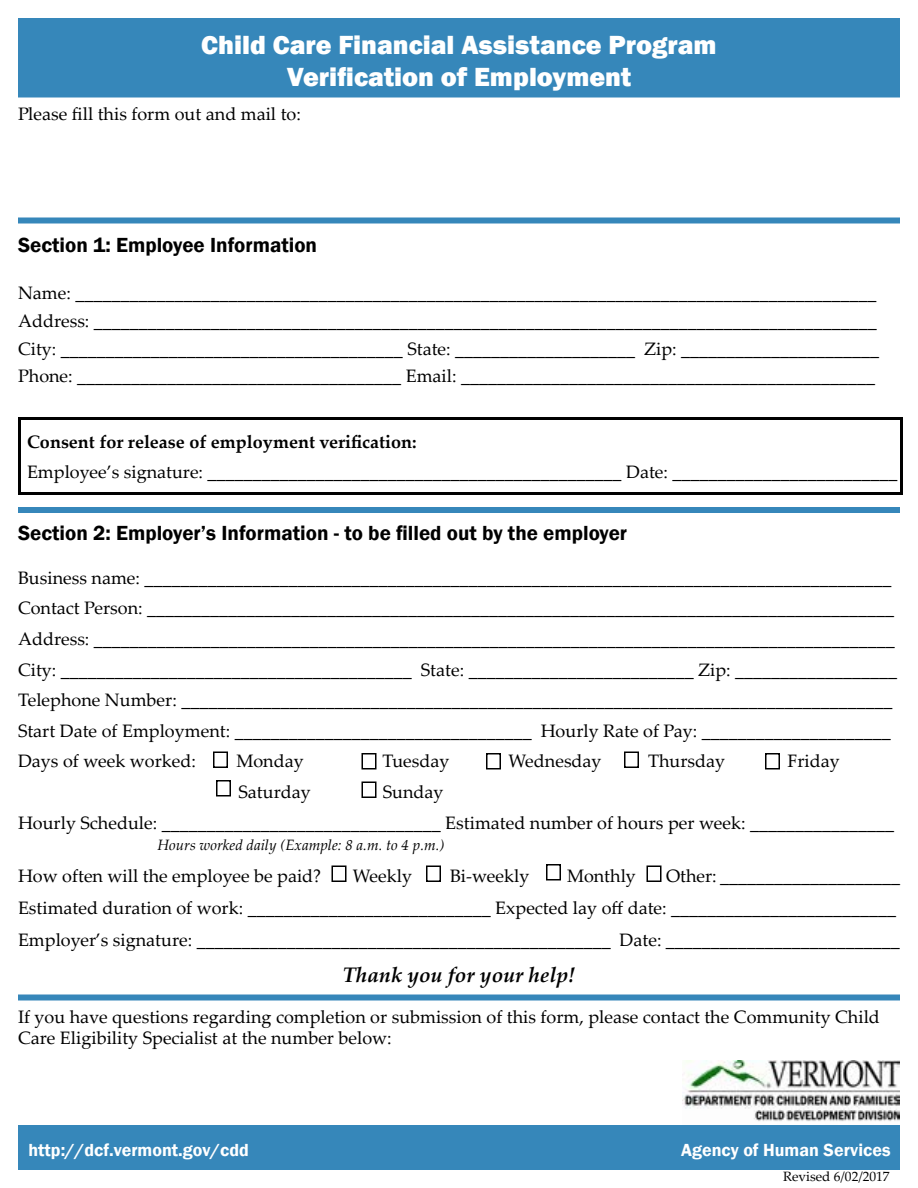
<style>
.page{position:relative;width:918px;height:1188px;background:#fff}
.page>*{position:absolute;margin:0;border:0;box-sizing:border-box;transform-origin:0 0}
.t1{font:800 27px/32.4px "Franklin Gothic";color:#fff;text-align:center}
.t2{font:600 21px "Franklin Gothic";color:#000}
.t3{font:italic 700 21px "Palatino Linotype";color:#000}
.t4{font:18px/30.6px "Palatino Linotype";color:#000}
.t5{font:600 18px "Franklin Gothic";color:#fff}
.t6{font:700 18px "Palatino Linotype";color:#000}
.t7{font:italic 15px "Palatino Linotype";color:#000}
.t8{font:13.5px "Palatino Linotype";color:#000}
</style>
<div class="page">
<div style="left:19px;top:19px;width:880px;height:78px;background:#3687ba"></div>
<div style="left:18px;top:18px;width:882px;height:80px;border:2px solid #3687ba"></div>
<div style="left:19px;top:1126px;width:880px;height:43px;background:#3687ba"></div>
<div style="left:18px;top:1125px;width:882px;height:45px;border:2px solid #3687ba"></div>
<div style="left:18px;top:218px;width:882px;height:6px;background:#3687ba"></div>
<img style="left:682px;top:1060px;width:218px;height:61px">
<div style="left:18px;top:994px;width:882px;height:6px;background:#3687ba"></div>
<div style="left:18px;top:417px;width:885px;height:78px;border:3px solid #000"></div>
<div style="left:18px;top:507px;width:882px;height:6px;background:#3687ba"></div>
<div style="left:213px;top:752px;width:15px;height:16px;border:2px solid #000"></div>
<div style="left:362px;top:753px;width:14px;height:17px;border:2px solid #000"></div>
<div style="left:486px;top:753px;width:15px;height:17px;border:2px solid #000"></div>
<div style="left:362px;top:782px;width:14px;height:16px;border:2px solid #000"></div>
<div style="left:624px;top:752px;width:15px;height:16px;border:2px solid #000"></div>
<div style="left:765px;top:753px;width:15px;height:17px;border:2px solid #000"></div>
<div style="left:216px;top:780px;width:15px;height:16px;border:2px solid #000"></div>
<div style="left:332px;top:866px;width:14px;height:16px;border:2px solid #000"></div>
<div style="left:426px;top:866px;width:15px;height:16px;border:2px solid #000"></div>
<div style="left:546px;top:864px;width:15px;height:16px;border:2px solid #000"></div>
<div style="left:646px;top:866px;width:16px;height:16px;border:2px solid #000"></div>
<h1 class="t1" style="left:201px;top:29px;width:517px">Child Care Financial Assistance Program<br>Verification of Employment</h1>
<p class="t4" style="left:18px;top:98px;width:284px">Please fill this form out and mail to:</p>
<p class="t2" style="left:18px;top:232px;width:301px">Section 1: Employee Information</p>
<p class="t4" style="left:18px;top:279px;width:863px;line-height:27.6px">Name: _________________________________________________________________________________________ Address: _______________________________________________________________________________________ City: ______________________________________ State: ____________________ Zip: ______________________ Phone: ____________________________________ Email: ______________________________________________</p>
<p class="t6" style="left:27px;top:429px;width:391px">Consent for release of employment verification:</p>
<p class="t4" style="left:27px;top:456px;width:872px">Employee’s signature: ______________________________________________ Date: _________________________</p>
<p class="t2" style="left:18px;top:520px;width:611px">Section 2: Employer’s Information - to be filled out by the employer</p>
<p class="t4" style="left:18px;top:562px;width:881px">Business name: ___________________________________________________________________________________ Contact Person: ___________________________________________________________________________________ Address: _________________________________________________________________________________________ City: _______________________________________ State: _________________________ Zip: __________________ Telephone Number: _______________________________________________________________________________ Start Date of Employment: _________________________________ Hourly Rate of Pay: _____________________ Days of week worked:</p>
<p class="t4" style="left:236px;top:745px;width:69px">Monday</p>
<p class="t4" style="left:382px;top:745px;width:68px">Tuesday</p>
<p class="t4" style="left:508px;top:745px;width:95px">Wednesday</p>
<p class="t4" style="left:648px;top:745px;width:79px">Thursday</p>
<p class="t4" style="left:788px;top:745px;width:54px">Friday</p>
<p class="t4" style="left:238px;top:776px;width:74px">Saturday</p>
<p class="t4" style="left:18px;top:776px;width:878px;text-indent:365px">Sunday<br>Hourly Schedule: _______________________________ Estimated number of hours per week: ________________</p>
<p class="t7" style="left:158px;top:834px;width:289px">Hours worked daily (Example: 8 a.m. to 4 p.m.)</p>
<p class="t4" style="left:18px;top:860px;width:305px">How often will the employee be paid?</p>
<p class="t4" style="left:353px;top:860px;width:61px">Weekly</p>
<p class="t4" style="left:450px;top:860px;width:81px">Bi-weekly</p>
<p class="t4" style="left:567px;top:860px;width:70px">Monthly</p>
<p class="t4" style="left:18px;top:859px;width:883px;line-height:32.1px;text-indent:648px">Other: ____________________<br>Estimated duration of work: ___________________________ Expected lay off date: _________________________<br>Employer’s signature: ______________________________________________ Date: __________________________</p>
<p class="t3" style="left:343px;top:960px;width:234px">Thank you for your help!</p>
<p class="t4" style="left:18px;top:1005px;width:863px;line-height:21.6px">If you have questions regarding completion or submission of this form, please contact the Community Child<br>Care Eligibility Specialist at the number below:</p>
<p class="t5" style="left:28px;top:1139px;width:222px">http://dcf.vermont.gov/cdd</p>
<p class="t5" style="left:681px;top:1139px;width:211px">Agency of Human Services</p>
<p class="t8" style="left:783px;top:1167px;width:108px">Revised 6/02/2017</p>
</div>
